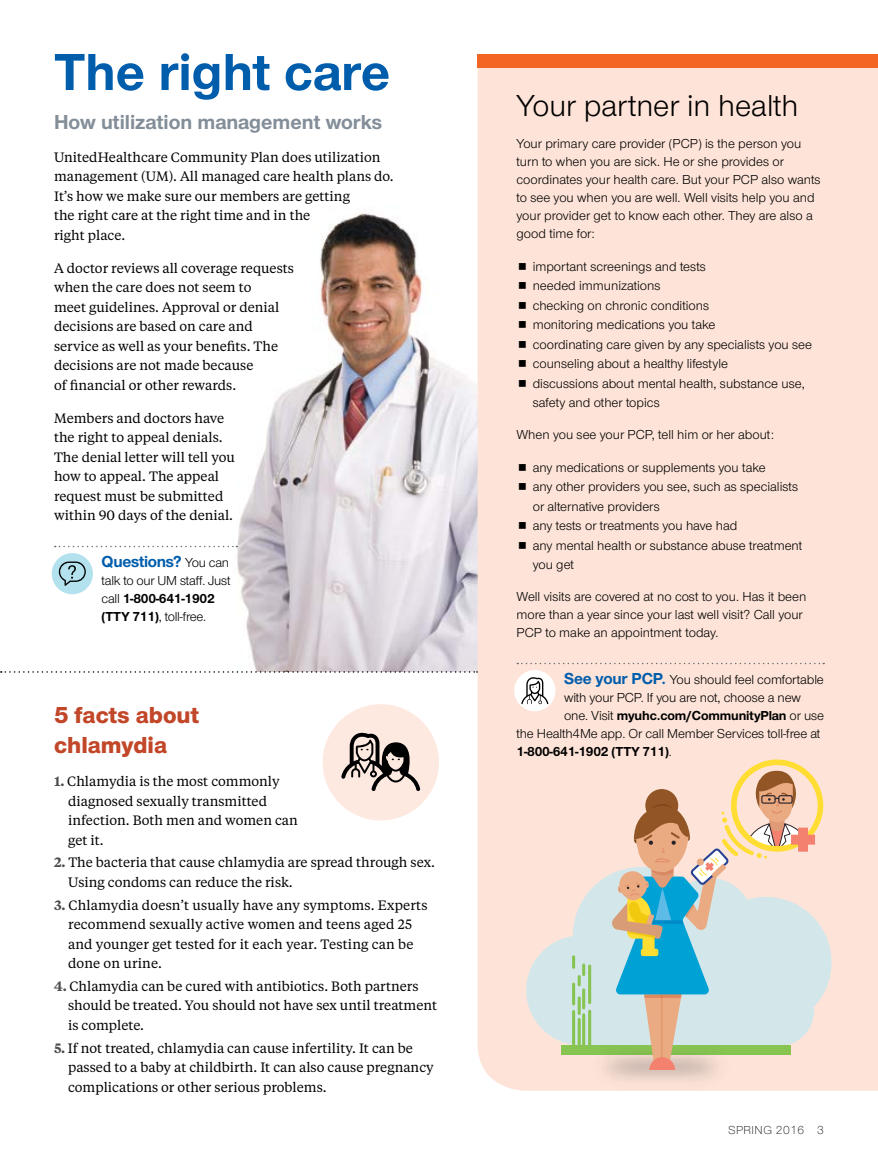
<style>
.page{position:relative;width:878px;height:1161px;background:#fff}
.page>*{position:absolute;margin:0;border:0;box-sizing:border-box;transform-origin:0 0}
.t1{font:700 54px "UHC Sans";color:#005dac}
.t2{font:31.5px "UHC Sans";color:#000}
.t3{font:800 24px/30px "UHC Sans";color:#c24628}
.t4{font:700 21px "UHC Sans";color:#838e98}
.t5{font:700 16.5px "UHC Sans";letter-spacing:-.02em;color:#005dac}
.t6{font:13.5px/19.5px "UHC Serif Text";color:#000}
.t7{font:13.5px/19.5px "UHC Sans";color:#000}
.t8{font:700 13.5px "UHC Sans";letter-spacing:-.01em;color:#000}
.t9{font:13.5px/18px "UHC Sans";letter-spacing:-.02em;color:#000}
.t10{font:300 12px "UHC Sans";letter-spacing:.04em;color:#000}
.s1{font-weight:400;font-size:13.5px;color:#000}
.s2{font-weight:700}
.s3{font-weight:600;color:#4d4d4d}
.s4{font-weight:700;font-size:16.5px;color:#005dac}
.s5{font-weight:400}
</style>
<div class="page">
<img style="left:204px;top:213px;width:273px;height:458px">
<svg style="left:1px;top:671px;width:476px;height:2px"></svg>
<div style="left:477px;top:68px;width:401px;height:1023px;background:#fee4d8"></div>
<div style="left:477px;top:54px;width:401px;height:14px;background:#f26522"></div>
<svg style="left:517px;top:663px;width:307px;height:1px"></svg>
<div style="left:514px;top:670px;width:41px;height:41px;background:#fff;border-radius:50%"></div>
<svg style="left:521px;top:677px;width:27px;height:27px"></svg>
<svg style="left:526px;top:867px;width:305px;height:180px;fill:#d3e7eb"></svg>
<div style="left:561px;top:1045px;width:229px;height:9px;background:#87c452"></div>
<img style="left:583px;top:1042px;width:155px;height:49px">
<hr style="left:572px;top:1011px;width:3px;height:37px;background:#87c452">
<hr style="left:572px;top:984px;width:3px;height:20px;background:#87c452">
<hr style="left:577px;top:1019px;width:3px;height:29px;background:#87c452">
<hr style="left:577px;top:998px;width:3px;height:16px;background:#87c452">
<hr style="left:582px;top:1015px;width:3px;height:33px;background:#87c452">
<hr style="left:582px;top:990px;width:3px;height:18px;background:#87c452">
<svg style="left:572px;top:957px;width:13px;height:28px"></svg>
<hr style="left:588px;top:1011px;width:3px;height:37px;background:#87c452">
<hr style="left:588px;top:966px;width:3px;height:37px;background:#87c452">
<svg style="left:610px;top:756px;width:216px;height:314px"></svg>
<div style="left:322px;top:704px;width:117px;height:116px;background:#fee9e1;border-radius:50%"></div>
<svg style="left:341px;top:732px;width:79px;height:59px"></svg>
<svg style="left:55px;top:546px;width:182px;height:1px"></svg>
<div style="left:52px;top:553px;width:41px;height:41px;background:#b3e2ee;border-radius:50%"></div>
<svg style="left:59px;top:562px;width:27px;height:24px"></svg>
<svg style="left:519px;top:263px;width:7px;height:7px"></svg>
<svg style="left:519px;top:282px;width:7px;height:7px"></svg>
<svg style="left:519px;top:302px;width:7px;height:7px"></svg>
<svg style="left:519px;top:321px;width:7px;height:7px"></svg>
<svg style="left:519px;top:341px;width:7px;height:7px"></svg>
<svg style="left:519px;top:360px;width:7px;height:7px"></svg>
<svg style="left:519px;top:380px;width:7px;height:7px"></svg>
<svg style="left:519px;top:464px;width:7px;height:7px"></svg>
<svg style="left:519px;top:483px;width:7px;height:7px"></svg>
<svg style="left:519px;top:522px;width:7px;height:7px"></svg>
<svg style="left:519px;top:542px;width:7px;height:7px"></svg>
<h1 class="t1" style="left:54px;top:36px;width:337px">The right care</h1>
<h3 class="t4" style="left:54px;top:108px;width:330px">How utilization management works</h3>
<p class="t6" style="left:54px;top:147px;width:341px">UnitedHealthcare Community Plan does utilization management (UM). All managed care health plans do.<br>It’s how we make sure our members are getting<br>the right care at the right time and in the<br>right place.</p>
<p class="t6" style="left:54px;top:258px;width:241px">A doctor reviews all coverage requests when the care does not seem to<br>meet guidelines. Approval or denial decisions are based on care and service as well as your benefits. The decisions are not made because<br>of financial or other rewards.</p>
<p class="t6" style="left:54px;top:408px;width:182px">Members and doctors have the right to appeal denials.<br>The denial letter will tell you how to appeal. The appeal request must be submitted within 90 days of the denial.</p>
<p class="t5" style="left:102px;top:550px;width:129px">Questions? <span class="s1">You can</span></p>
<p class="t9" style="left:101px;top:571px;width:131px">talk to our UM staff. Just call <span class="s2">1-800-641-1902 (TTY 711)</span>, toll-free.</p>
<h3 class="t3" style="left:54px;top:699px;width:146px">5 facts about chlamydia</h3>
<p class="t6" style="left:68px;top:771px;width:231px;text-indent:-14px"><span class="s3">1.</span> Chlamydia is the most commonly diagnosed sexually transmitted infection. Both men and women can get it.</p>
<p class="t6" style="left:68px;top:852px;width:368px;text-indent:-14px"><span class="s3">2.</span> The bacteria that cause chlamydia are spread through sex.<br>Using condoms can reduce the risk.</p>
<p class="t6" style="left:68px;top:894px;width:361px;text-indent:-14px"><span class="s3">3.</span> Chlamydia doesn’t usually have any symptoms. Experts recommend sexually active women and teens aged 25 and younger get tested for it each year. Testing can be done on urine.</p>
<p class="t6" style="left:68px;top:976px;width:370px;text-indent:-14px"><span class="s3">4.</span> Chlamydia can be cured with antibiotics. Both partners should be treated. You should not have sex until treatment is complete.</p>
<p class="t6" style="left:68px;top:1037px;width:367px;text-indent:-14px"><span class="s3">5.</span> If not treated, chlamydia can cause infertility. It can be passed to a baby at childbirth. It can also cause pregnancy complications or other serious problems.</p>
<h2 class="t2" style="left:516px;top:85px;width:283px">Your partner in health</h2>
<p class="t7" style="left:516px;top:134px;width:305px;line-height:18px">Your primary care provider (PCP) is the person you turn to when you are sick. He or she provides or coordinates your health care. But your PCP also wants to see you when you are well. Well visits help you and your provider get to know each other. They are also a good time for:</p>
<p class="t7" style="left:532px;top:256px;width:281px">important screenings and tests<br>needed immunizations<br>checking on chronic conditions<br>monitoring medications you take<br>coordinating care given by any specialists you see counseling about a healthy lifestyle<br>discussions about mental health, substance use, safety and other topics</p>
<p class="t7" style="left:516px;top:424px;width:259px">When you see your PCP, tell him or her about:</p>
<p class="t7" style="left:532px;top:457px;width:271px">any medications or supplements you take<br>any other providers you see, such as specialists or alternative providers<br>any tests or treatments you have had<br>any mental health or substance abuse treatment you get</p>
<p class="t7" style="left:516px;top:587px;width:291px;line-height:18px">Well visits are covered at no cost to you. Has it been more than a year since your last well visit? Call your<br>PCP to make an appointment today.</p>
<p class="t7" style="left:564px;top:669px;width:261px"><span class="s4">See your PCP.</span> You should feel comfortable</p>
<p class="t7" style="left:564px;top:687px;width:238px">with your PCP. If you are not, choose a new</p>
<p class="t8" style="left:564px;top:706px;width:261px"><span class="s5">one. Visit</span> myuhc.com/CommunityPlan <span class="s5">or use</span></p>
<p class="t7" style="left:516px;top:723px;width:305px">the Health4Me app. Or call Member Services toll-free at</p>
<p class="t8" style="left:516px;top:742px;width:157px">1-800-641-1902 (TTY 711)<span class="s5">.</span></p>
<p class="t10" style="left:728px;top:1122px;width:97px">SPRING 2016 3</p>
</div>
